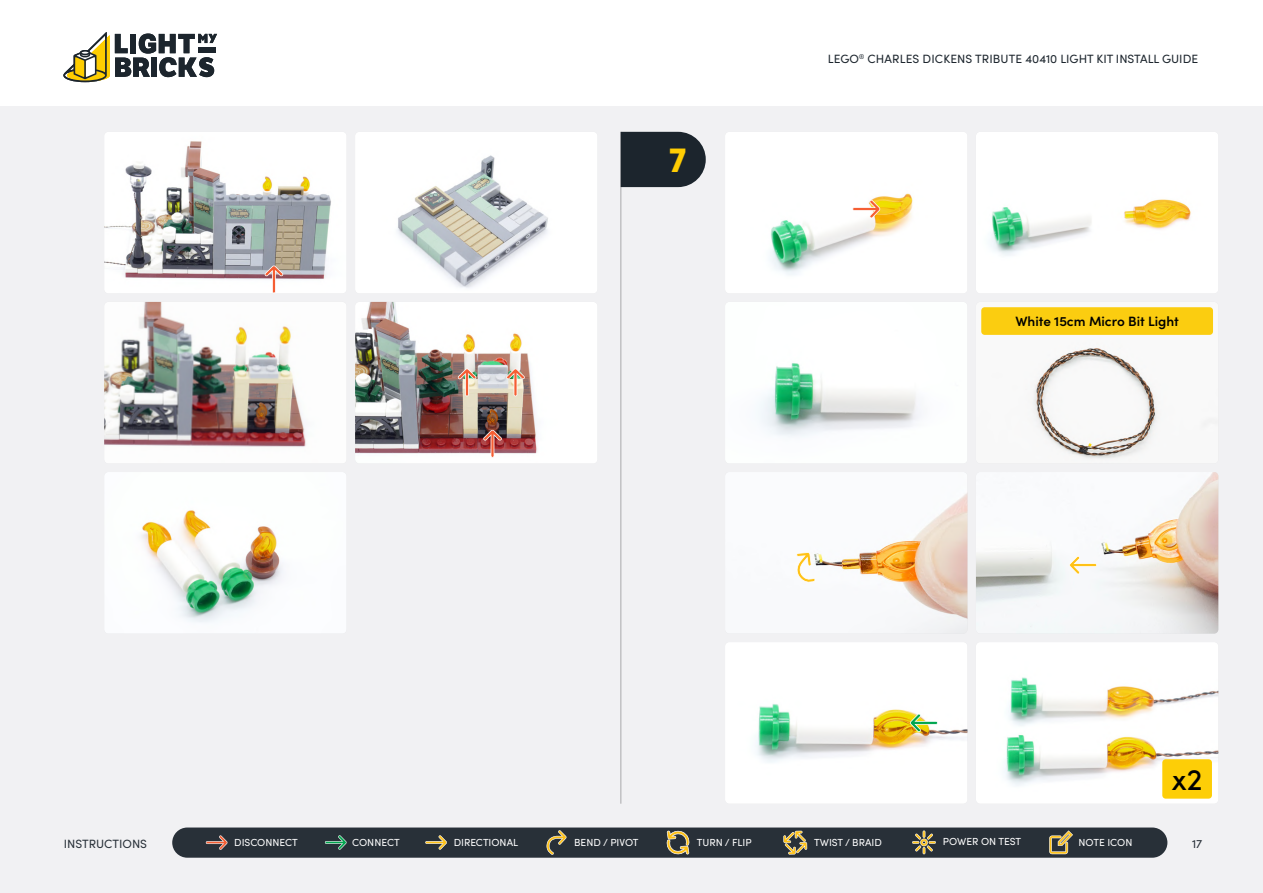
<style>
.page{position:relative;width:1263px;height:893px;background:#fff}
.page>*{position:absolute;margin:0;border:0;box-sizing:border-box;transform-origin:0 0}
.t1{font:700 33px "LFT Etica";color:#ffcd03}
.t2{font:500 30px "Sofia Pro";color:#000101}
.t3{font:600 13.5px "Sofia Pro";color:#000}
.t4{font:12px "Sofia Pro";color:#1c252d}
.t5{font:12px "Sofia Pro";color:#283038}
.t6{font:10.2px "Sofia Pro";color:#fff}
</style>
<div class="page">
<div style="left:0;top:106px;width:1263px;height:787px;background:#f1f1f3"></div>
<hr style="left:621px;top:132px;width:1px;height:672px;background:#000">
<div style="left:172px;top:827px;width:995px;height:31px;background:#283038;border-radius:15px"></div>
<svg style="left:783px;top:831px;width:24px;height:23px"></svg>
<svg style="left:206px;top:835px;width:22px;height:15px"></svg>
<svg style="left:325px;top:835px;width:22px;height:15px"></svg>
<svg style="left:425px;top:835px;width:22px;height:15px"></svg>
<svg style="left:546px;top:830px;width:21px;height:25px"></svg>
<svg style="left:1049px;top:830px;width:24px;height:24px"></svg>
<svg style="left:912px;top:830px;width:24px;height:24px"></svg>
<svg style="left:666px;top:830px;width:24px;height:25px"></svg>
<svg style="left:63px;top:32px;width:154px;height:50px"></svg>
<svg style="left:621px;top:132px;width:85px;height:55px;background:#2b333b"></svg>
<img style="left:355px;top:132px;width:242px;height:161px">
<img style="left:976px;top:132px;width:242px;height:161px">
<img style="left:104px;top:132px;width:242px;height:161px">
<img style="left:725px;top:132px;width:242px;height:161px">
<img style="left:355px;top:302px;width:242px;height:161px">
<img style="left:976px;top:472px;width:242px;height:162px">
<img style="left:976px;top:643px;width:242px;height:160px">
<img style="left:105px;top:472px;width:241px;height:161px">
<img style="left:814px;top:474px;width:153px;height:145px">
<img style="left:104px;top:302px;width:242px;height:161px">
<img style="left:725px;top:302px;width:242px;height:161px">
<img style="left:725px;top:643px;width:242px;height:160px">
<div style="left:1162px;top:759px;width:50px;height:40px;background:#fdce07;border-radius:3px"></div>
<svg style="left:852px;top:200px;width:28px;height:18px"></svg>
<svg style="left:910px;top:714px;width:28px;height:18px"></svg>
<svg style="left:1069px;top:556px;width:28px;height:18px"></svg>
<svg style="left:796px;top:552px;width:19px;height:33px"></svg>
<img style="left:981px;top:307px;width:232px;height:151px">
<div style="left:981px;top:307px;width:232px;height:28px;background:#fbcd10;border-radius:3px"></div>
<svg style="left:265px;top:265px;width:18px;height:28px"></svg>
<svg style="left:458px;top:368px;width:18px;height:28px"></svg>
<svg style="left:506px;top:368px;width:19px;height:28px"></svg>
<svg style="left:483px;top:430px;width:19px;height:28px"></svg>
<h1 class="t1" style="left:670px;top:140px;width:18px">7</h1>
<p class="t4" style="left:828px;top:50px;width:372px">LEGO<sup>®</sup> CHARLES DICKENS TRIBUTE 40410 LIGHT KIT INSTALL GUIDE</p>
<h3 class="t3" style="left:1015px;top:311px;width:165px">White 15cm Micro Bit Light</h3>
<h2 class="t2" style="left:1172px;top:757px;width:32px">x2</h2>
<p class="t5" style="left:64px;top:835px;width:85px">INSTRUCTIONS</p>
<p class="t6" style="left:234px;top:835px;width:65px">DISCONNECT</p>
<p class="t6" style="left:352px;top:835px;width:49px">CONNECT</p>
<p class="t6" style="left:454px;top:835px;width:66px">DIRECTIONAL</p>
<p class="t6" style="left:574px;top:835px;width:66px">BEND / PIVOT</p>
<p class="t6" style="left:697px;top:835px;width:56px">TURN / FLIP</p>
<p class="t6" style="left:814px;top:835px;width:69px">TWIST / BRAID</p>
<p class="t6" style="left:943px;top:834px;width:80px">POWER ON TEST</p>
<p class="t6" style="left:1078px;top:835px;width:55px">NOTE ICON</p>
<p class="t5" style="left:1192px;top:835px;width:12px">17</p>
</div>
